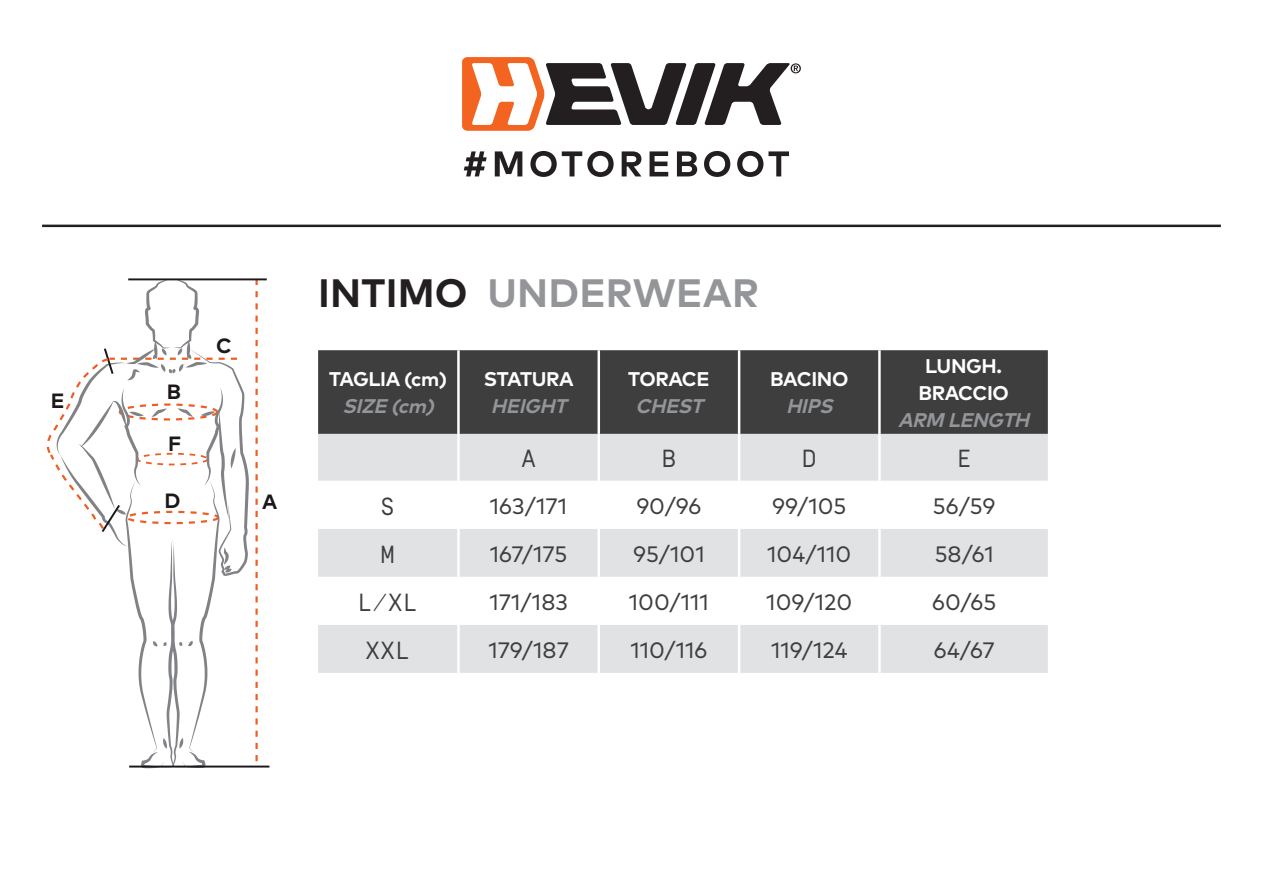
<style>
.page{position:relative;width:1263px;height:893px;background:#fff}
.page>*{position:absolute;margin:0;border:0;box-sizing:border-box;transform-origin:0 0}
.TAB_TAGLIE_TITOLO{font:700 39.6px "Mark Pro";letter-spacing:.005em;color:#939598}
.LETTERE{font:24.75px "Simplon Mono";color:#3e3e3f}
.MISURE{font:22.35px "Mark Pro";color:#3e3e3f}
.t1{font:700 20.7px "Mark Pro";color:#1b171b}
.TAGLIA{font:700 19.8px/27px "Mark Pro";letter-spacing:-.02em;color:#fff;text-align:center}
.SIZE{font:italic 700 19.8px "Mark Pro";color:#939598}
.s1{color:#231f20}
</style>
<div class="page">
<hr style="left:42px;top:225px;width:1179px;height:2px;background:#231f20">
<svg style="left:462px;top:57px;width:339px;height:74px"></svg>
<svg style="left:464px;top:151px;width:23px;height:25px"></svg>
<svg style="left:495px;top:151px;width:27px;height:25px"></svg>
<svg style="left:530px;top:151px;width:84px;height:26px"></svg>
<svg style="left:622px;top:151px;width:19px;height:25px"></svg>
<svg style="left:649px;top:151px;width:19px;height:25px"></svg>
<svg style="left:677px;top:151px;width:20px;height:25px"></svg>
<svg style="left:704px;top:151px;width:26px;height:26px"></svg>
<svg style="left:737px;top:151px;width:52px;height:26px"></svg>
<div style="left:318px;top:350px;width:730px;height:84px;background:#3e3e3f"></div>
<div style="left:318px;top:434px;width:730px;height:239px;background:#e1e2e4"></div>
<svg style="left:318px;top:481px;width:730px;height:144px"></svg>
<hr style="left:457px;top:350px;width:3px;height:84px;background:#fff">
<hr style="left:597px;top:350px;width:3px;height:84px;background:#fff">
<hr style="left:738px;top:350px;width:2px;height:84px;background:#fff">
<hr style="left:878px;top:350px;width:3px;height:84px;background:#fff">
<hr style="left:457px;top:434px;width:3px;height:47px;background:#fff">
<hr style="left:597px;top:434px;width:3px;height:47px;background:#fff">
<hr style="left:738px;top:434px;width:2px;height:47px;background:#fff">
<hr style="left:878px;top:434px;width:3px;height:47px;background:#fff">
<hr style="left:457px;top:481px;width:3px;height:48px;background:#fff">
<hr style="left:597px;top:481px;width:3px;height:48px;background:#fff">
<hr style="left:738px;top:481px;width:2px;height:48px;background:#fff">
<hr style="left:878px;top:481px;width:3px;height:48px;background:#fff">
<hr style="left:457px;top:529px;width:3px;height:48px;background:#fff">
<hr style="left:597px;top:529px;width:3px;height:48px;background:#fff">
<hr style="left:738px;top:529px;width:2px;height:48px;background:#fff">
<hr style="left:878px;top:529px;width:3px;height:48px;background:#fff">
<hr style="left:457px;top:577px;width:3px;height:48px;background:#fff">
<hr style="left:597px;top:577px;width:3px;height:48px;background:#fff">
<hr style="left:738px;top:577px;width:2px;height:48px;background:#fff">
<hr style="left:878px;top:577px;width:3px;height:48px;background:#fff">
<hr style="left:457px;top:625px;width:3px;height:48px;background:#fff">
<hr style="left:597px;top:625px;width:3px;height:48px;background:#fff">
<hr style="left:738px;top:625px;width:2px;height:48px;background:#fff">
<hr style="left:878px;top:625px;width:3px;height:48px;background:#fff">
<svg style="left:255px;top:280px;width:3px;height:486px"></svg>
<svg style="left:46px;top:280px;width:203px;height:488px"></svg>
<hr style="left:129px;top:766px;width:140px;height:1px;background:#1b171b">
<hr style="left:128px;top:278px;width:139px;height:2px;background:#1b171b">
<p class="t1" style="left:51px;top:385px;width:15px">E</p>
<p class="t1" style="left:167px;top:376px;width:16px">B</p>
<p class="t1" style="left:168px;top:428px;width:15px">F</p>
<p class="t1" style="left:165px;top:485px;width:18px">D</p>
<p class="t1" style="left:216px;top:330px;width:17px">C</p>
<p class="t1" style="left:262px;top:486px;width:17px">A</p>
<p class="TAB_TAGLIE_TITOLO" style="left:318px;top:263px;width:442px"><span class="s1">INTIMO</span> UNDERWEAR</p>
<p class="TAGLIA" style="left:329px;top:364px;width:119px">TAGLIA (cm)</p>
<p class="SIZE" style="left:343px;top:391px;width:99px">SIZE (cm)</p>
<p class="TAGLIA" style="left:484px;top:364px;width:91px">STATURA</p>
<p class="SIZE" style="left:491px;top:391px;width:83px">HEIGHT</p>
<p class="TAGLIA" style="left:628px;top:364px;width:83px">TORACE</p>
<p class="SIZE" style="left:635px;top:391px;width:75px">CHEST</p>
<p class="TAGLIA" style="left:770px;top:364px;width:80px">BACINO</p>
<p class="SIZE" style="left:786px;top:391px;width:54px">HIPS</p>
<p class="TAGLIA" style="left:918px;top:351px;width:92px">LUNGH.<br>BRACCIO</p>
<p class="SIZE" style="left:898px;top:405px;width:139px">ARM LENGTH</p>
<p class="LETTERE" style="left:521px;top:445px;width:17px">A</p>
<p class="LETTERE" style="left:661px;top:445px;width:17px">B</p>
<p class="LETTERE" style="left:802px;top:445px;width:17px">D</p>
<p class="LETTERE" style="left:957px;top:445px;width:17px">E</p>
<p class="LETTERE" style="left:380px;top:493px;width:17px">S</p>
<p class="MISURE" style="left:490px;top:489px;width:79px">163/171</p>
<p class="MISURE" style="left:636px;top:489px;width:67px">90/96</p>
<p class="MISURE" style="left:772px;top:489px;width:76px">99/105</p>
<p class="MISURE" style="left:933px;top:489px;width:64px">56/59</p>
<p class="LETTERE" style="left:380px;top:541px;width:17px">M</p>
<p class="MISURE" style="left:490px;top:537px;width:79px">167/175</p>
<p class="MISURE" style="left:633px;top:537px;width:73px">95/101</p>
<p class="MISURE" style="left:767px;top:537px;width:86px">104/110</p>
<p class="MISURE" style="left:935px;top:537px;width:61px">58/61</p>
<p class="LETTERE" style="left:358px;top:589px;width:62px">L/XL</p>
<p class="MISURE" style="left:489px;top:585px;width:80px">171/183</p>
<p class="MISURE" style="left:629px;top:585px;width:82px">100/111</p>
<p class="MISURE" style="left:766px;top:585px;width:87px">109/120</p>
<p class="MISURE" style="left:932px;top:585px;width:66px">60/65</p>
<p class="LETTERE" style="left:365px;top:637px;width:47px">XXL</p>
<p class="MISURE" style="left:488px;top:633px;width:82px">179/187</p>
<p class="MISURE" style="left:630px;top:633px;width:79px">110/116</p>
<p class="MISURE" style="left:771px;top:633px;width:78px">119/124</p>
<p class="MISURE" style="left:934px;top:633px;width:63px">64/67</p>
</div>
